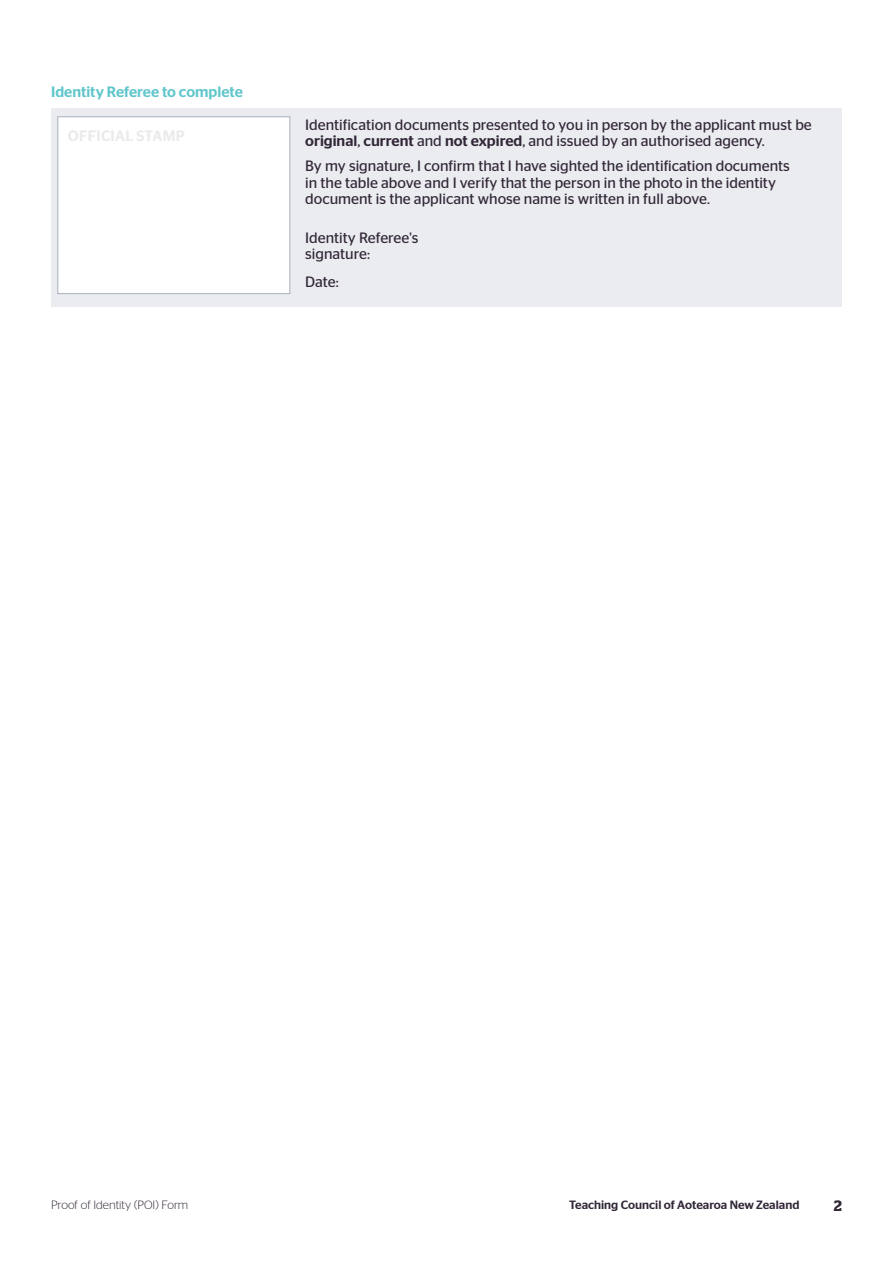
<style>
.page{position:relative;width:893px;height:1263px;background:#fff}
.page>*{position:absolute;margin:0;border:0;box-sizing:border-box;transform-origin:0 0}
.t1{font:15px/16.5px "Stag Sans";color:#322738}
.t2{font:500 15px "Stag Sans";color:#5fc6cb}
.t3{font:500 15px "Stag Sans";letter-spacing:.02em;color:#ebe9eb}
.t4{font:600 15px "Stag";color:#322738}
.t5{font:500 12px "Stag Sans";color:#322738}
.t6{font:300 12px "Stag Sans";color:#322738}
.s1{font-weight:500}
</style>
<div class="page">
<div style="left:51px;top:108px;width:791px;height:199px;background:#eaecef"></div>
<div style="left:57px;top:116px;width:233px;height:178px;background:#fff;border:1px solid #a6b1bc"></div>
<p class="t2" style="left:51px;top:83px;width:193px">Identity Referee to complete</p>
<p class="t3" style="left:68px;top:127px;width:118px">OFFICIAL STAMP</p>
<p class="t1" style="left:305px;top:116px;width:508px">Identification documents presented to you in person by the applicant must be <span class="s1">original</span>, <span class="s1">current</span> and <span class="s1">not expired</span>, and issued by an authorised agency.</p>
<p class="t1" style="left:305px;top:158px;width:486px">By my signature, I confirm that I have sighted the identification documents in the table above and I verify that the person in the photo in the identity document is the applicant whose name is written in full above.</p>
<p class="t1" style="left:305px;top:229px;width:115px">Identity Referee's signature:</p>
<p class="t1" style="left:305px;top:274px;width:35px">Date:</p>
<p class="t6" style="left:51px;top:1198px;width:139px">Proof of Identity (POI) Form</p>
<p class="t5" style="left:569px;top:1198px;width:232px">Teaching Council of Aotearoa New Zealand</p>
<p class="t4" style="left:834px;top:1197px;width:10px">2</p>
</div>
